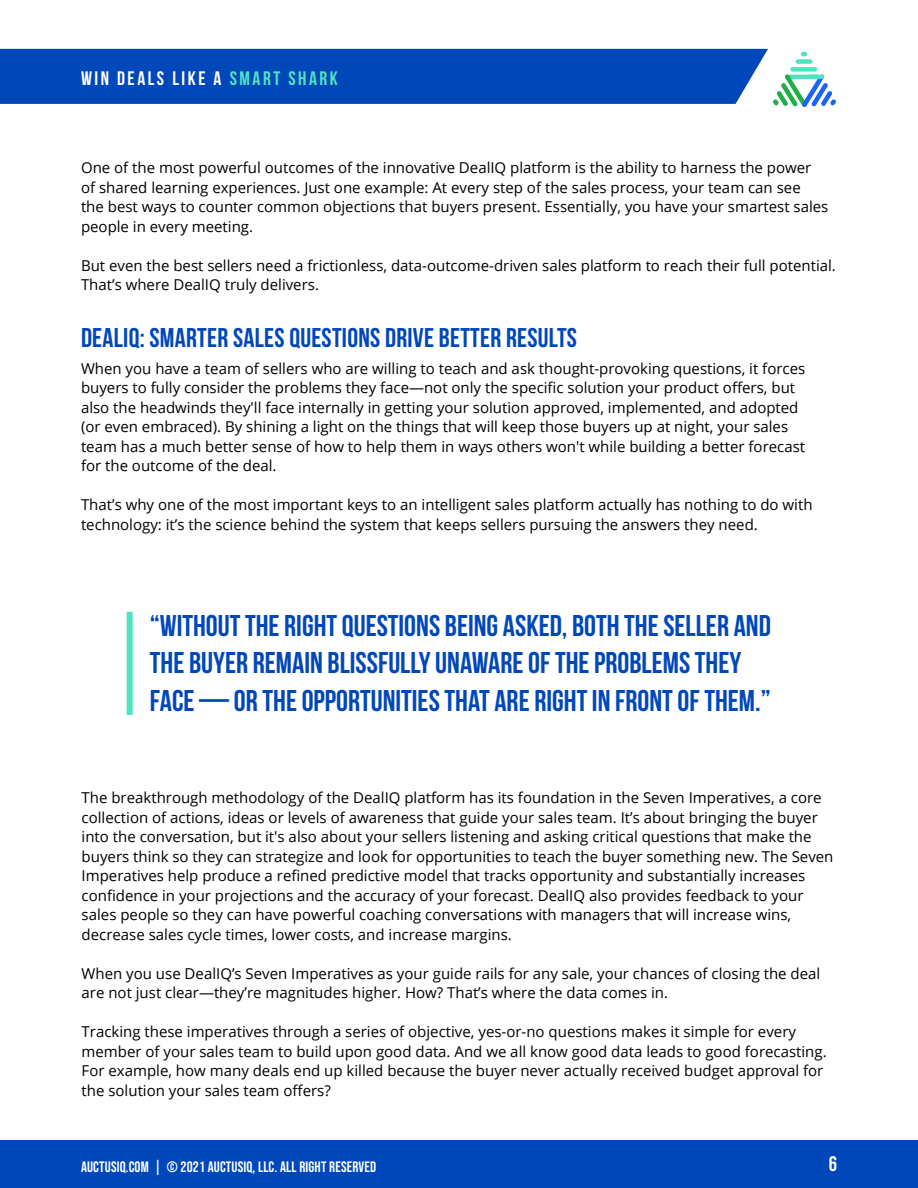
<style>
.page{position:relative;width:918px;height:1188px;background:#fff}
.page>*{position:absolute;margin:0;border:0;box-sizing:border-box;transform-origin:0 0}
.t1{font:700 30px/37.5px "Bebas Neue";color:#0047ba}
.t2{font:700 27.15px "Bebas Neue";letter-spacing:.01em;color:#0047ba}
.t3{font:700 21px "Bebas Neue";color:#fff}
.t4{font:700 19.5px "Bebas Neue";letter-spacing:.13em;color:#fff}
.t5{font:15px/19.5px "Open Sans";color:#000}
.t6{font:15px "Bebas Neue";letter-spacing:.01em;color:#fff}
.s1{color:#50e3c2}
</style>
<div class="page">
<div style="left:0;top:1140px;width:918px;height:48px;background:#0047ba"></div>
<svg style="left:0;top:49px;width:836px;height:58px;background:#2060c2"></svg>
<div style="left:127px;top:612px;width:6px;height:103px;background:#50e3c2"></div>
<h3 class="t4" style="left:81px;top:67px;width:259px">WIN DEALS LIKE A <span class="s1">SMART SHARK</span></h3>
<p class="t5" style="left:81px;top:158px;width:749px">One of the most powerful outcomes of the innovative DealIQ platform is the ability to harness the power of shared learning experiences. Just one example: At every step of the sales process, your team can see<br>the best ways to counter common objections that buyers present. Essentially, you have your smartest sales people in every meeting.</p>
<p class="t5" style="left:81px;top:255px;width:756px">But even the best sellers need a frictionless, data-outcome-driven sales platform to reach their full potential.<br>That’s where DealIQ truly delivers.</p>
<h2 class="t2" style="left:81px;top:323px;width:498px">DEALIQ: SMARTER SALES QUESTIONS DRIVE BETTER RESULTS</h2>
<p class="t5" style="left:81px;top:358px;width:726px">When you have a team of sellers who are willing to teach and ask thought-provoking questions, it forces buyers to fully consider the problems they face—not only the specific solution your product offers, but also the headwinds they'll face internally in getting your solution approved, implemented, and adopted (or even embraced). By shining a light on the things that will keep those buyers up at night, your sales team has a much better sense of how to help them in ways others won't while building a better forecast for the outcome of the deal.</p>
<p class="t5" style="left:81px;top:495px;width:733px">That’s why one of the most important keys to an intelligent sales platform actually has nothing to do with technology: it’s the science behind the system that keeps sellers pursuing the answers they need.</p>
<h1 class="t1" style="left:150px;top:606px;width:623px">“WITHOUT THE RIGHT QUESTIONS BEING ASKED, BOTH THE SELLER AND<br>THE BUYER REMAIN BLISSFULLY UNAWARE OF THE PROBLEMS THEY<br>FACE — OR THE OPPORTUNITIES THAT ARE RIGHT IN FRONT OF THEM.”</h1>
<p class="t5" style="left:82px;top:788px;width:753px">The breakthrough methodology of the DealIQ platform has its foundation in the Seven Imperatives, a core collection of actions, ideas or levels of awareness that guide your sales team. It’s about bringing the buyer into the conversation, but it's also about your sellers listening and asking critical questions that make the buyers think so they can strategize and look for opportunities to teach the buyer something new. The Seven Imperatives help produce a refined predictive model that tracks opportunity and substantially increases confidence in your projections and the accuracy of your forecast. DealIQ also provides feedback to your sales people so they can have powerful coaching conversations with managers that will increase wins, decrease sales cycle times, lower costs, and increase margins.</p>
<p class="t5" style="left:82px;top:963px;width:740px">When you use DealIQ’s Seven Imperatives as your guide rails for any sale, your chances of closing the deal are not just clear—they’re magnitudes higher. How? That’s where the data comes in.</p>
<p class="t5" style="left:82px;top:1022px;width:747px">Tracking these imperatives through a series of objective, yes-or-no questions makes it simple for every member of your sales team to build upon good data. And we all know good data leads to good forecasting.<br>For example, how many deals end up killed because the buyer never actually received budget approval for the solution your sales team offers?</p>
<p class="t6" style="left:81px;top:1158px;width:297px">AUCTUSIQ.COM | © 2021 AUCTUSIQ, LLC. ALL RIGHT RESERVED</p>
<h3 class="t3" style="left:829px;top:1152px;width:10px">6</h3>
</div>
